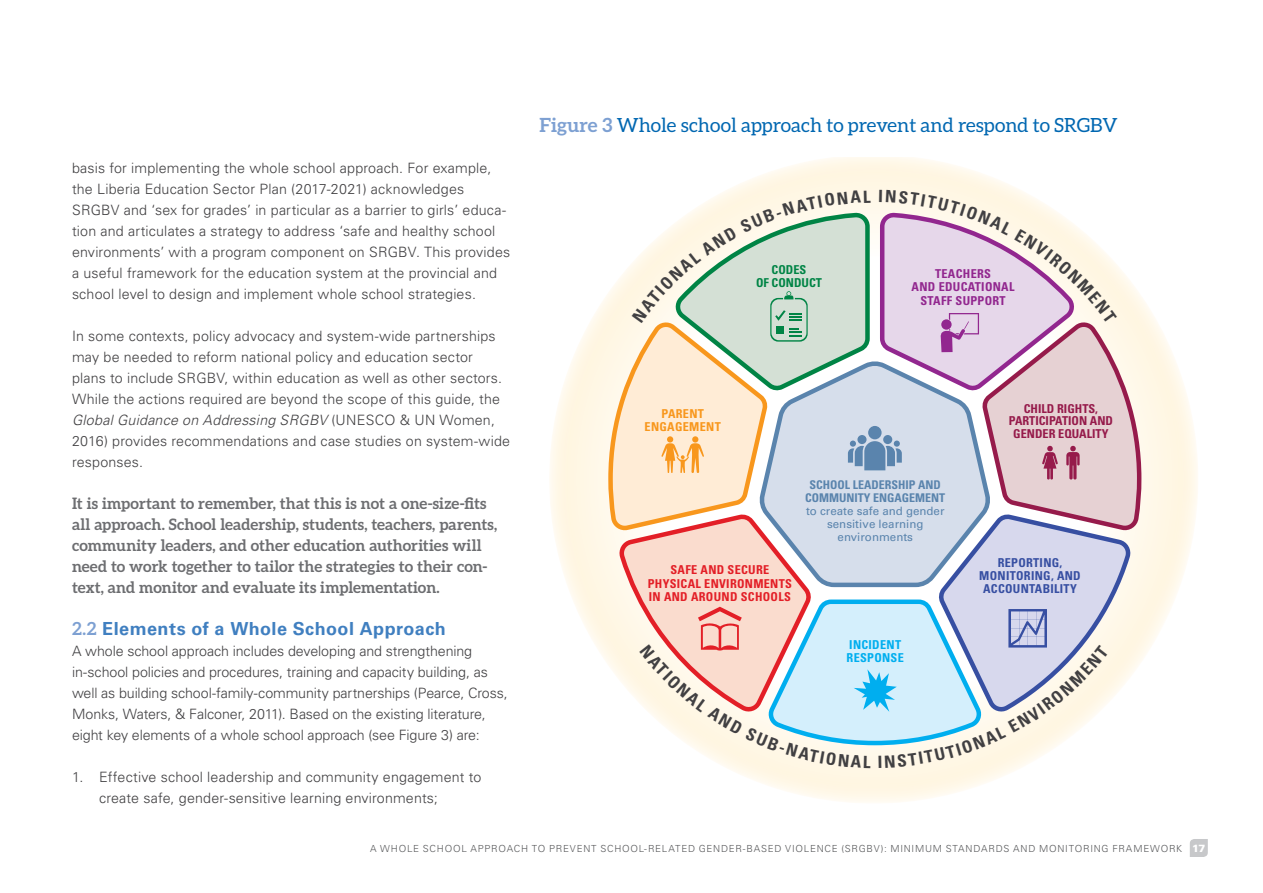
<style>
.page{position:relative;width:1263px;height:893px;background:#fff}
.page>*{position:absolute;margin:0;border:0;box-sizing:border-box;transform-origin:0 0}
.t1{font:19.5px "Aleo";color:#0067b1}
.t2{font:700 18px "Univers LT Pro 65";letter-spacing:.025em;color:#407fc0}
.t3{font:700 15.75px/21px "Aleo";letter-spacing:.005em;color:#6d6e71}
.t4{font:300 14.25px/21px "Univers LT Pro 45";letter-spacing:.01em;color:#414042}
.t5{font:300 14.25px/21px "Univers LT Pro 45";letter-spacing:-.01em;color:#414042}
.t6{font:700 condensed 12.3px/13.2px "Univers LT Std";letter-spacing:.025em;color:#e31f27;text-align:center}
.t7{font:700 condensed 12.3px/12.8px "Univers LT Std";color:#961b4b;text-align:center}
.t8{font:700 condensed 12.3px/13.2px "Univers LT Std";letter-spacing:.025em;color:#374fa2;text-align:center}
.t9{font:700 condensed 12.3px/13.2px "Univers LT Std";letter-spacing:.025em;color:#92278f;text-align:center}
.t10{font:700 condensed 12.3px/13.2px "Univers LT Std";letter-spacing:.025em;color:#f8971d;text-align:center}
.t11{font:700 condensed 12.3px/13.2px "Univers LT Std";letter-spacing:.025em;color:#00aeef}
.t12{font:700 condensed 12.3px/12.8px "Univers LT Std";color:#008445;text-align:center}
.t13{font:700 condensed 12px/12.8px "Univers LT Std";color:#5a84ad;text-align:center}
.t14{font:11.55px/12.8px "Univers LT Std";color:#5a84ad;text-align:center}
.t15{font:300 9.75px "Univers LT Pro 45";letter-spacing:.075em;color:#58595b}
.s1{font-style:italic}
.s2{font-family:"Aleo";color:#7da0d2}
.s3{font-weight:700;color:#7da0d2}
.s4{font-family:"Univers LT Std";font-weight:900;font-size:10.5px;color:#fff}
</style>
<div class="page">
<svg style="left:1190px;top:839px;width:18px;height:18px"></svg>
<svg style="left:550px;top:158px;width:648px;height:644px"></svg>
<svg style="left:606px;top:190px;width:538px;height:578px;background:#e2dddd"></svg>
<p class="t4" style="left:72px;top:157px;width:440px">basis for implementing the whole school approach. For example, the Liberia Education Sector Plan (2017-2021) acknowledges SRGBV and ‘sex for grades’ in particular as a barrier to girls’ educa&shy;tion and articulates a strategy to address ‘safe and healthy school environments’ with a program component on SRGBV. This provides a useful framework for the education system at the provincial and school level to design and implement whole school strategies.</p>
<p class="t4" style="left:72px;top:325px;width:440px">In some contexts, policy advocacy and system-wide partnerships may be needed to reform national policy and education sector plans to include SRGBV, within education as well as other sectors.<br>While the actions required are beyond the scope of this guide, the <span class="s1">Global Guidance on Addressing SRGBV</span> (UNESCO &amp; UN Women, 2016) provides recommendations and case studies on system-wide responses.</p>
<p class="t3" style="left:72px;top:492px;width:427px">It is important to remember, that this is not a one-size-fits all approach. School leadership, students, teachers, parents, community leaders, and other education authorities will need to work together to tailor the strategies to their con&shy;text, and monitor and evaluate its implementation.</p>
<p class="t2" style="left:72px;top:617px;width:375px"><span class="s2">2.2</span> Elements of a Whole School Approach</p>
<p class="t5" style="left:72px;top:640px;width:437px">A whole school approach includes developing and strengthening in-school policies and procedures, training and capacity building, as well as building school-family-community partnerships (Pearce, Cross, Monks, Waters, &amp; Falconer, 2011). Based on the existing literature, eight key elements of a whole school approach (see Figure 3) are:</p>
<p class="t4" style="left:99px;top:766px;width:384px;text-indent:-27px">1. Effective school leadership and community engagement to create safe, gender-sensitive learning environments;</p>
<h1 class="t1" style="left:539px;top:115px;width:579px"><span class="s3">Figure 3</span> Whole school approach to prevent and respond to SRGBV</h1>
<p class="t12" style="left:756px;top:263px;width:67px">CODES<br>OF CONDUCT</p>
<p class="t9" style="left:912px;top:267px;width:104px">TEACHERS<br>AND EDUCATIONAL<br>STAFF SUPPORT</p>
<p class="t10" style="left:645px;top:407px;width:78px">PARENT<br>ENGAGEMENT</p>
<p class="t13" style="left:805px;top:479px;width:142px">SCHOOL LEADERSHIP AND<br>COMMUNITY ENGAGEMENT</p>
<p class="t14" style="left:806px;top:505px;width:140px">to create safe and gender sensitive learning environments</p>
<p class="t7" style="left:1009px;top:402px;width:106px">CHILD RIGHTS,<br>PARTICIPATION AND<br>GENDER EQUALITY</p>
<p class="t6" style="left:648px;top:563px;width:146px">SAFE AND SECURE<br>PHYSICAL ENVIRONMENTS<br>IN AND AROUND SCHOOLS</p>
<p class="t11" style="left:846px;top:638px;width:59px">INCIDENT<br>RESPONSE</p>
<p class="t8" style="left:979px;top:556px;width:103px">REPORTING,<br>MONITORING, AND<br>ACCOUNTABILITY</p>
<p class="t15" style="left:370px;top:842px;width:837px">A WHOLE SCHOOL APPROACH TO PREVENT SCHOOL-RELATED GENDER-BASED VIOLENCE (SRGBV): MINIMUM STANDARDS AND MONITORING FRAMEWORK <span class="s4">17</span></p>
</div>
